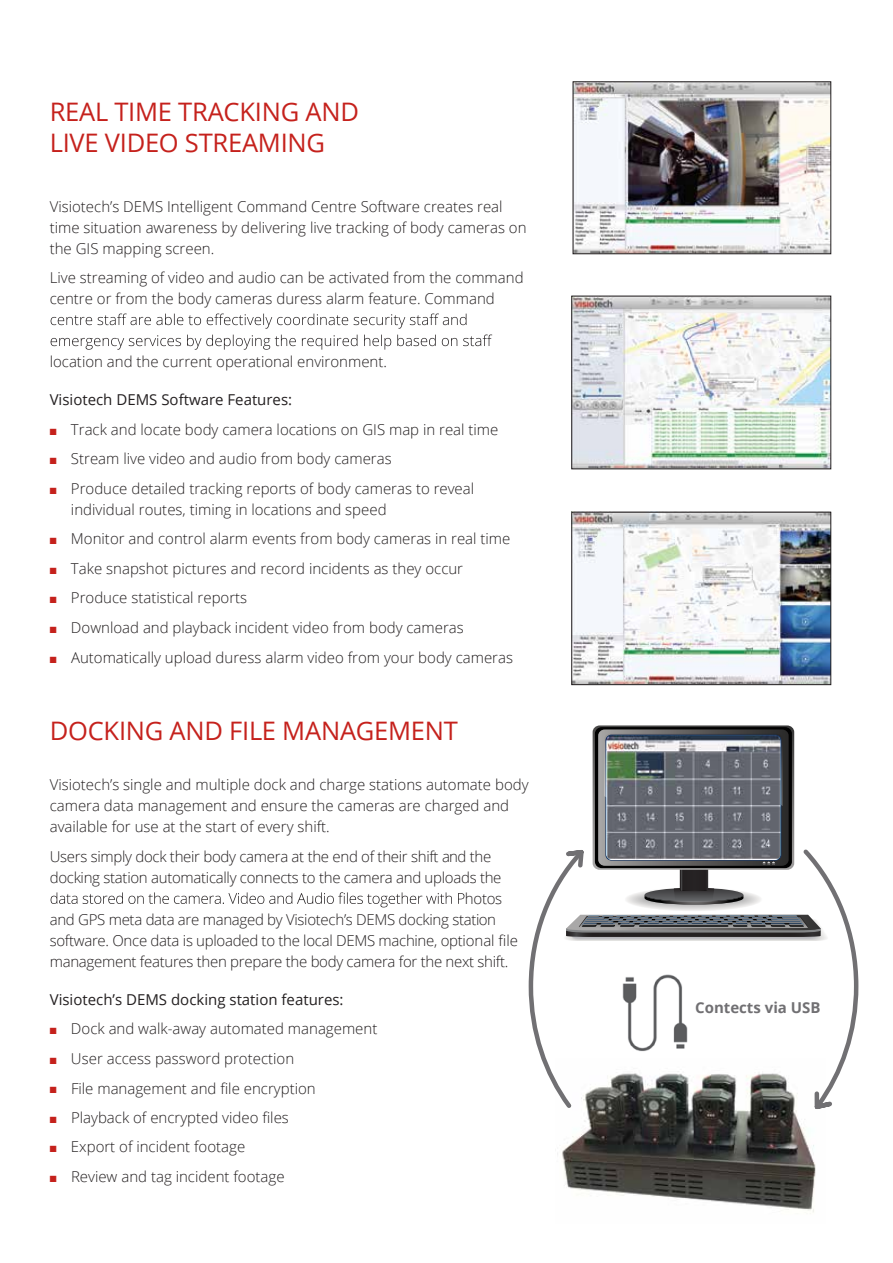
<style>
.page{position:relative;width:893px;height:1263px;background:#fff}
.page>*{position:absolute;margin:0;border:0;box-sizing:border-box;transform-origin:0 0}
.t1{font:25.5px/31.5px "Open Sans";letter-spacing:-.01em;color:#c5211c}
.t2{font:300 15px/21px "Open Sans";color:#231f20}
.t3{font:300 15px/21px "Open Sans";letter-spacing:-.02em;color:#231f20}
.t4{font:15px "Open Sans";color:#231f20}
.t5{font:700 15px "Open Sans";color:#717073}
.t6{font:9px "Zapf Dingbats ITC";color:#c5211c}
.s1{color:#c5211c}
</style>
<div class="page">
<img style="left:557px;top:1112px;width:259px;height:102px">
<svg style="left:51px;top:314px;width:415px;height:15px"></svg>
<svg style="left:51px;top:335px;width:441px;height:15px"></svg>
<svg style="left:51px;top:892px;width:413px;height:15px"></svg>
<img style="left:575px;top:83px;width:254px;height:169px">
<img style="left:573px;top:298px;width:256px;height:169px">
<img style="left:573px;top:514px;width:256px;height:169px">
<svg style="left:528px;top:725px;width:331px;height:387px"></svg>
<div style="left:573px;top:81px;width:258px;height:173px;border:1px solid #231f20"></div>
<div style="left:571px;top:296px;width:260px;height:173px;border:1px solid #231f20"></div>
<div style="left:571px;top:512px;width:260px;height:173px;border:1px solid #231f20"></div>
<img style="left:606px;top:735px;width:174px;height:125px">
<h1 class="t1" style="left:50px;top:95px;width:311px">REAL TIME TRACKING AND<br>LIVE VIDEO STREAMING</h1>
<p class="t2" style="left:50px;top:195px;width:478px">Visiotech’s DEMS Intelligent Command Centre Software creates real time situation awareness by delivering live tracking of body cameras on the GIS mapping screen.</p>
<p class="t2" style="left:50px;top:267px;width:475px">Live streaming of video and audio can be activated from the command centre or from the body cameras duress alarm feature. Command</p>
<p class="t2" style="left:50px;top:351px;width:339px">location and the current operational environment.</p>
<p class="t4" style="left:50px;top:389px;width:244px">Visiotech DEMS Software Features:</p>
<p class="t2" style="left:50px;top:418px;width:450px"><span class="s1">■</span> Track and locate body camera locations on GIS map in real time</p>
<p class="t2" style="left:50px;top:448px;width:343px"><span class="s1">■</span> Stream live video and audio from body cameras</p>
<p class="t2" style="left:71px;top:477px;width:405px;text-indent:-21px"><span class="s1">■</span> Produce detailed tracking reports of body cameras to reveal individual routes, timing in locations and speed</p>
<p class="t2" style="left:50px;top:528px;width:462px"><span class="s1">■</span> Monitor and control alarm events from body cameras in real time</p>
<p class="t2" style="left:50px;top:557px;width:415px"><span class="s1">■</span> Take snapshot pictures and record incidents as they occur</p>
<p class="t2" style="left:50px;top:587px;width:199px"><span class="s1">■</span> Produce statistical reports</p>
<p class="t2" style="left:50px;top:616px;width:416px"><span class="s1">■</span> Download and playback incident video from body cameras</p>
<p class="t2" style="left:50px;top:646px;width:465px"><span class="s1">■</span> Automatically upload duress alarm video from your body cameras</p>
<h1 class="t1" style="left:50px;top:714px;width:410px">DOCKING AND FILE MANAGEMENT</h1>
<p class="t2" style="left:50px;top:774px;width:480px">Visiotech’s single and multiple dock and charge stations automate body camera data management and ensure the cameras are charged and available for use at the start of every shift.</p>
<p class="t3" style="left:50px;top:866px;width:453px">docking station automatically connects to the camera and uploads the</p>
<p class="t3" style="left:50px;top:845px;width:443px">Users simply dock their body camera at the end of their shift and the</p>
<p class="t3" style="left:50px;top:887px;width:454px;text-indent:415px">hotos and GPS meta data are managed by Visiotech’s DEMS docking station</p>
<p class="t3" style="left:50px;top:929px;width:470px">software. Once data is uploaded to the local DEMS machine, optional file management features then prepare the body camera for the next shift.</p>
<p class="t4" style="left:50px;top:989px;width:295px">Visiotech’s DEMS docking station features:</p>
<p class="t2" style="left:50px;top:1018px;width:329px"><span class="s1">■</span> Dock and walk-away automated management</p>
<p class="t2" style="left:50px;top:1047px;width:246px"><span class="s1">■</span> User access password protection</p>
<p class="t2" style="left:71px;top:1073px;width:246px;line-height:29.1px">File management and file encryption<br>Playback of encrypted video files</p>
<p class="t6" style="left:50px;top:1086px;width:8px">■</p>
<p class="t6" style="left:50px;top:1115px;width:8px">■</p>
<p class="t2" style="left:50px;top:1136px;width:197px"><span class="s1">■</span> Export of incident footage</p>
<p class="t2" style="left:50px;top:1165px;width:236px"><span class="s1">■</span> Review and tag incident footage</p>
<p class="t5" style="left:695px;top:996px;width:127px">Contects via USB</p>
</div>
